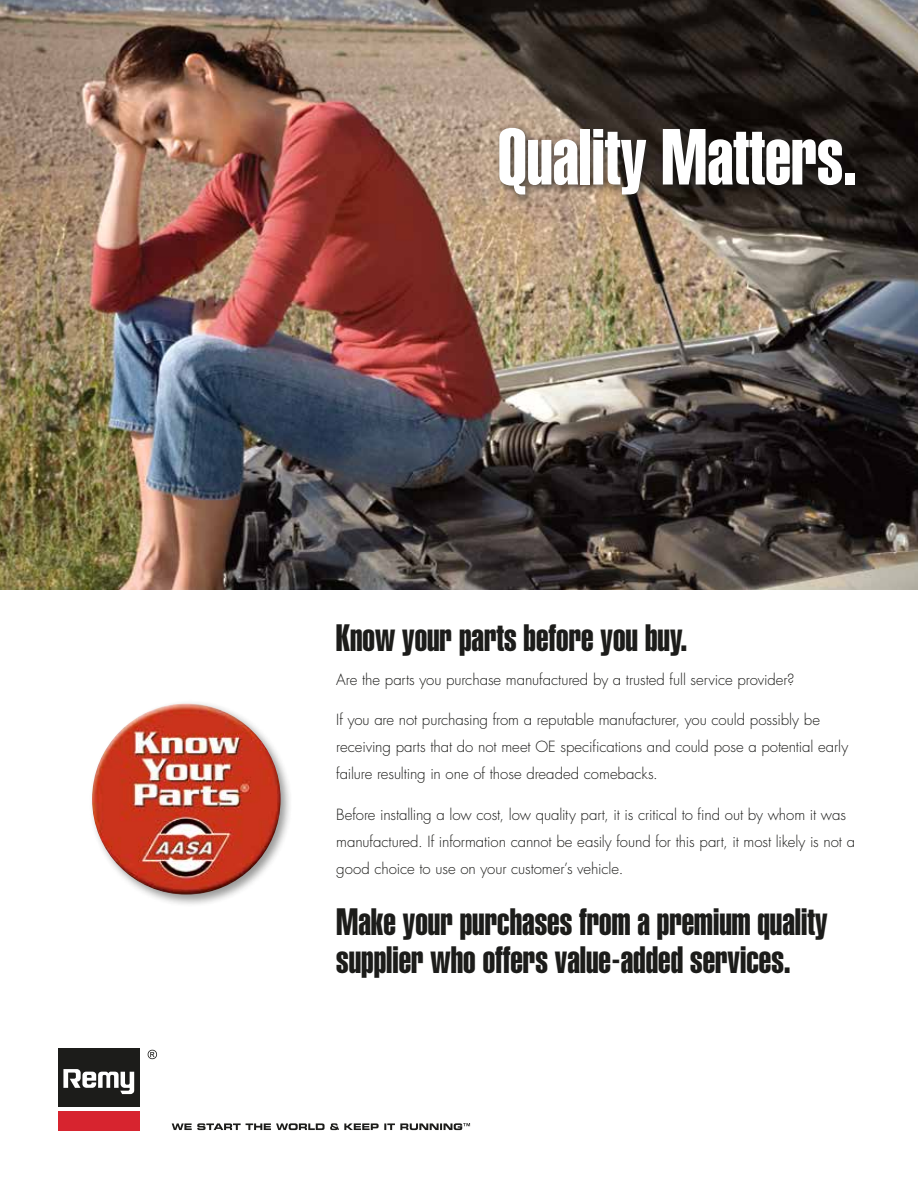
<style>
.page{position:relative;width:918px;height:1188px;background:#fff}
.page>*{position:absolute;margin:0;border:0;box-sizing:border-box;transform-origin:0 0}
.t1{font:78px "Helvetica LT Std Extra Comp";color:#fff}
.t2{font:37.5px/37.5px "Helvetica LT Std Extra Comp";color:#1c1c1a}
.t3{font:300 15px/27px "Futura Std";letter-spacing:-.005em;color:#1c1c1a}
</style>
<div class="page">
<img style="left:0;top:0;width:918px;height:590px">
<div style="left:495px;top:122px;width:371px;height:83px;background:#1c1c1a;opacity:.75"></div>
<div style="left:58px;top:1048px;width:82px;height:59px;background:#1c1c1a"></div>
<div style="left:58px;top:1111px;width:82px;height:19px;background:#d7242f"></div>
<svg style="left:63px;top:1069px;width:71px;height:25px"></svg>
<svg style="left:148px;top:1050px;width:9px;height:9px"></svg>
<svg style="left:172px;top:1123px;width:298px;height:7px"></svg>
<div style="left:88px;top:699px;width:205px;height:208px;background:#1c1c1a;opacity:.45"></div>
<img style="left:92px;top:704px;width:189px;height:191px">
<h1 class="t1" style="left:498px;top:110px;width:361px">Quality Matters.</h1>
<h2 class="t2" style="left:336px;top:619px;width:353px">Know your parts before you buy.</h2>
<p class="t3" style="left:336px;top:666px;width:460px">Are the parts you purchase manufactured by a trusted full service provider?</p>
<p class="t3" style="left:336px;top:707px;width:513px">If you are not purchasing from a reputable manufacturer, you could possibly be receiving parts that do not meet OE specifications and could pose a potential early failure resulting in one of those dreaded comebacks.</p>
<p class="t3" style="left:336px;top:801px;width:520px">Before installing a low cost, low quality part, it is critical to find out by whom it was manufactured. If information cannot be easily found for this part, it most likely is not a good choice to use on your customer’s vehicle.</p>
<h2 class="t2" style="left:336px;top:903px;width:493px">Make your purchases from a premium quality supplier who offers value-added services.</h2>
</div>
